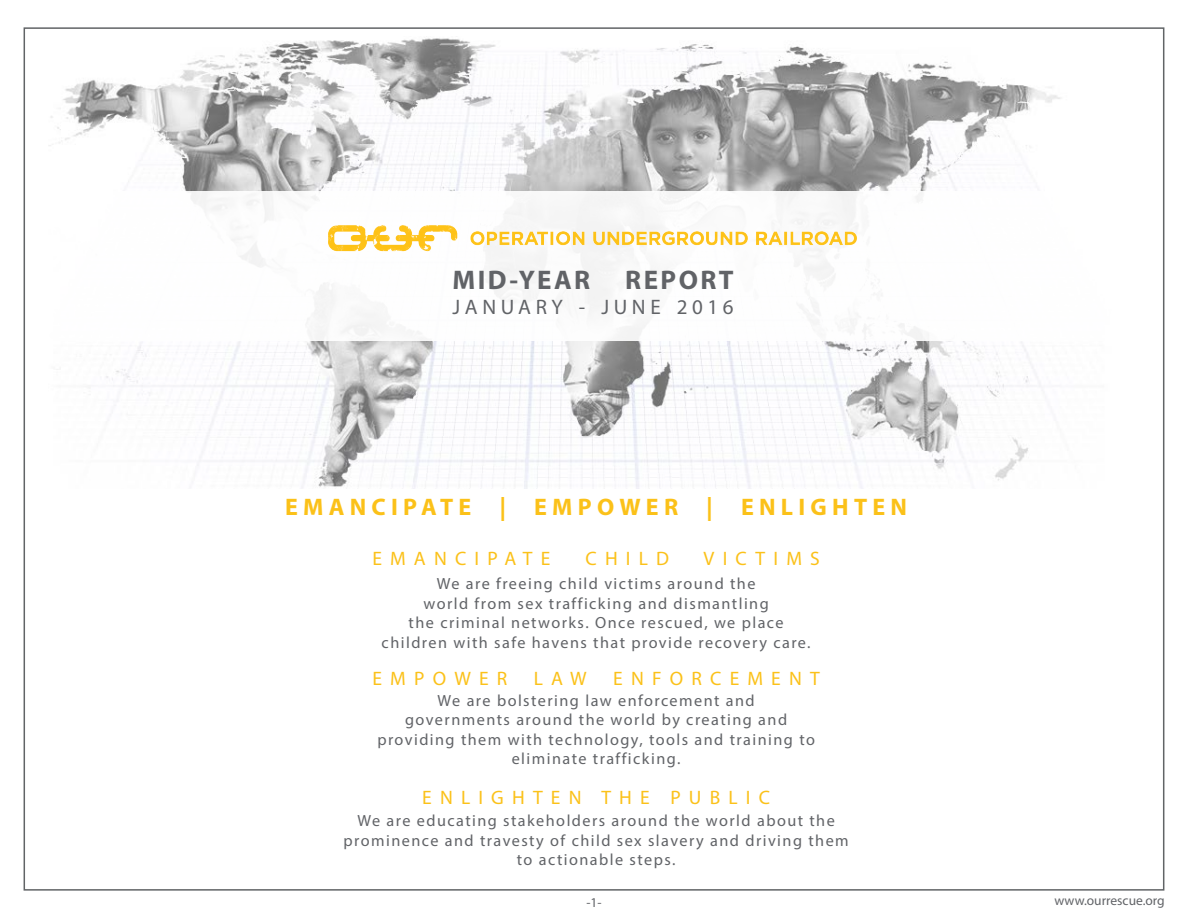
<style>
.page{position:relative;width:1188px;height:918px;background:#fff}
.page>*{position:absolute;margin:0;border:0;box-sizing:border-box;transform-origin:0 0}
.t1{font:700 27px "Myriad Pro";letter-spacing:.09em;color:#616367}
.t2{font:700 24px "Myriad Pro";letter-spacing:.22em;color:#fbc119}
.t3{font:21px "Myriad Pro";letter-spacing:.22em;color:#616367}
.t4{font:19.5px "Myriad Pro";letter-spacing:.42em;color:#fbc119}
.t5{font:16.2px/19.5px "Myriad Pro";letter-spacing:.09em;color:#616367;text-align:center}
.t6{font:13.5px "Myriad Pro";color:#616367}
</style>
<div class="page">
<img style="left:49px;top:38px;width:1012px;height:450px">
<div style="left:37px;top:191px;width:1112px;height:150px;background:#fff"></div>
<img style="left:312px;top:191px;width:561px;height:93px">
<h1 class="t1" style="left:453px;top:263px;width:139px">MID-YEAR</h1>
<h1 class="t1" style="left:625px;top:263px;width:110px">REPORT</h1>
<p class="t3" style="left:453px;top:294px;width:283px">JANUARY - JUNE 2016</p>
<h2 class="t2" style="left:285px;top:491px;width:624px">EMANCIPATE | EMPOWER | ENLIGHTEN</h2>
<p class="t4" style="left:372px;top:547px;width:179px">EMANCIPATE</p>
<p class="t4" style="left:586px;top:547px;width:85px">CHILD</p>
<p class="t4" style="left:704px;top:547px;width:118px">VICTIMS</p>
<p class="t5" style="left:382px;top:574px;width:431px">We are freeing child victims around the<br>world from sex trafficking and dismantling<br>the criminal networks. Once rescued, we place children with safe havens that provide recovery care.</p>
<p class="t4" style="left:372px;top:667px;width:136px">EMPOWER</p>
<p class="t4" style="left:534px;top:667px;width:54px">LAW</p>
<p class="t4" style="left:613px;top:667px;width:208px">ENFORCEMENT</p>
<p class="t5" style="left:377px;top:690px;width:439px">We are bolstering law enforcement and<br>governments around the world by creating and providing them with technology, tools and training to eliminate trafficking.</p>
<p class="t4" style="left:422px;top:786px;width:349px">ENLIGHTEN THE PUBLIC</p>
<p class="t5" style="left:344px;top:811px;width:507px">We are educating stakeholders around the world about the prominence and travesty of child sex slavery and driving them to actionable steps.</p>
<p class="t6" style="left:586px;top:894px;width:17px">-1-</p>
<p class="t6" style="left:1055px;top:892px;width:112px">www.ourrescue.org</p>
</div>
